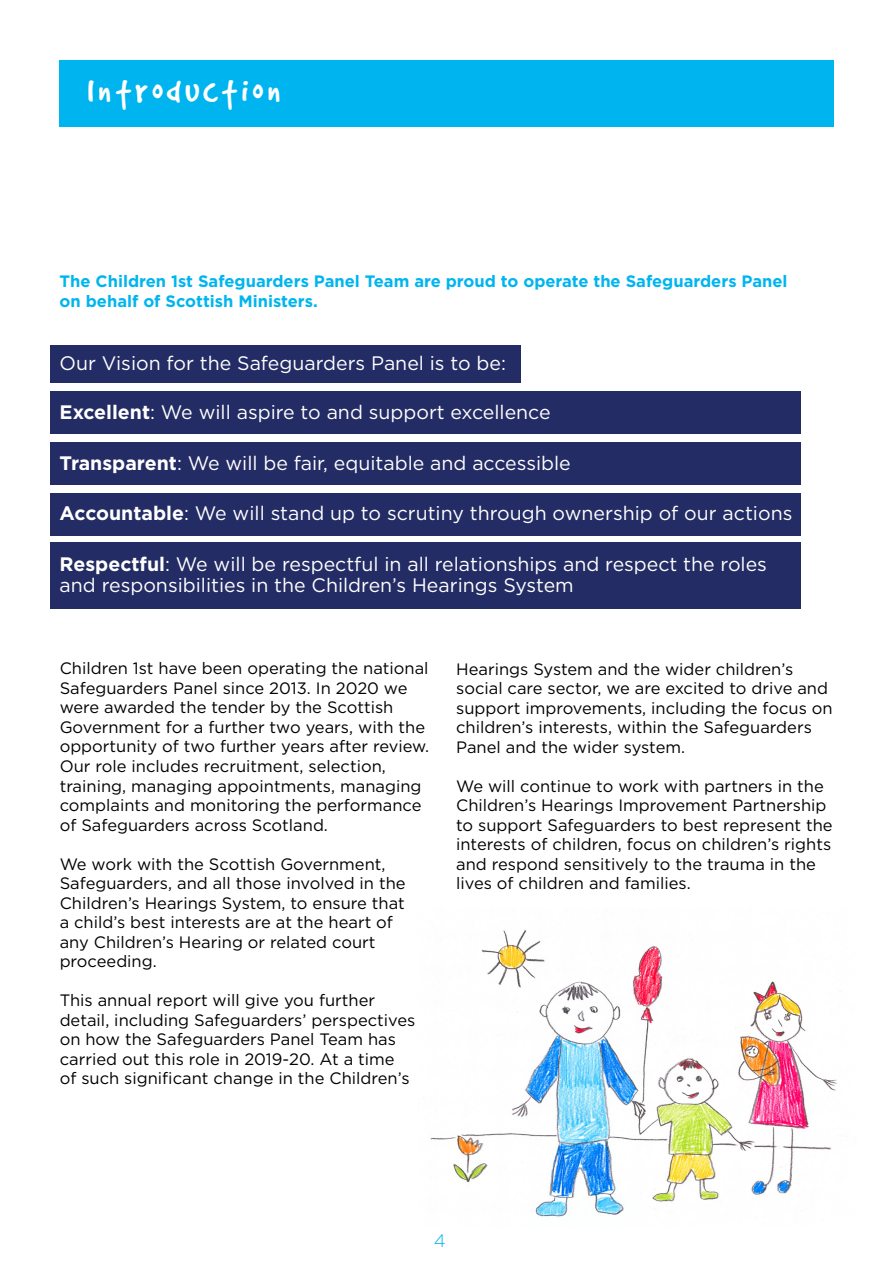
<style>
.page{position:relative;width:893px;height:1263px;background:#fff}
.page>*{position:absolute;margin:0;border:0;box-sizing:border-box;transform-origin:0 0}
.t1{font:39px "Good Dog";letter-spacing:.1em;color:#fff}
.t2{font:19.5px/21px "Gotham";color:#fff}
.t3{font:300 18px "Gotham";color:#00b5ef}
.t4{font:16.5px/19.5px "Gotham";color:#000}
.t5{font:700 16.5px/19.5px "Gotham";color:#00b5ef}
.s1{font-weight:700}
</style>
<div class="page">
<div style="left:59px;top:60px;width:774px;height:66px;background:#00b5ef"></div>
<img style="left:430px;top:930px;width:416px;height:287px">
<div style="left:50px;top:542px;width:750px;height:67px;background:#232c64"></div>
<div style="left:50px;top:442px;width:750px;height:43px;background:#232c64"></div>
<div style="left:50px;top:391px;width:750px;height:43px;background:#232c64"></div>
<div style="left:50px;top:493px;width:750px;height:43px;background:#232c64"></div>
<div style="left:50px;top:346px;width:471px;height:37px;background:#232c64"></div>
<h1 class="t1" style="left:88px;top:70px;width:195px">Introduction</h1>
<p class="t5" style="left:60px;top:272px;width:729px">The Children 1st Safeguarders Panel Team are proud to operate the Safeguarders Panel on behalf of Scottish Ministers.</p>
<p class="t2" style="left:60px;top:352px;width:448px">Our Vision for the Safeguarders Panel is to be:</p>
<p class="t2" style="left:60px;top:401px;width:493px"><span class="s1">Excellent</span>: We will aspire to and support excellence</p>
<p class="t2" style="left:60px;top:452px;width:513px"><span class="s1">Transparent</span>: We will be fair, equitable and accessible</p>
<p class="t2" style="left:60px;top:502px;width:734px"><span class="s1">Accountable</span>: We will stand up to scrutiny through ownership of our actions</p>
<p class="t2" style="left:60px;top:553px;width:709px"><span class="s1">Respectful</span>: We will be respectful in all relationships and respect the roles and responsibilities in the Children’s Hearings System</p>
<p class="t4" style="left:60px;top:658px;width:371px">Children 1st have been operating the national Safeguarders Panel since 2013. In 2020 we were awarded the tender by the Scottish Government for a further two years, with the opportunity of two further years after review.<br>Our role includes recruitment, selection, training, managing appointments, managing complaints and monitoring the performance of Safeguarders across Scotland.</p>
<p class="t4" style="left:60px;top:853px;width:347px">We work with the Scottish Government, Safeguarders, and all those involved in the Children’s Hearings System, to ensure that a child’s best interests are at the heart of any Children’s Hearing or related court proceeding.</p>
<p class="t4" style="left:60px;top:990px;width:357px">This annual report will give you further detail, including Safeguarders’ perspectives on how the Safeguarders Panel Team has carried out this role in 2019-20. At a time of such significant change in the Children’s</p>
<p class="t4" style="left:456px;top:659px;width:378px">Hearings System and the wider children’s social care sector, we are excited to drive and support improvements, including the focus on children’s interests, within the Safeguarders Panel and the wider system.</p>
<p class="t4" style="left:456px;top:776px;width:378px">We will continue to work with partners in the Children’s Hearings Improvement Partnership to support Safeguarders to best represent the interests of children, focus on children’s rights and respond sensitively to the trauma in the lives of children and families.</p>
<p class="t3" style="left:434px;top:1229px;width:13px">4</p>
</div>
